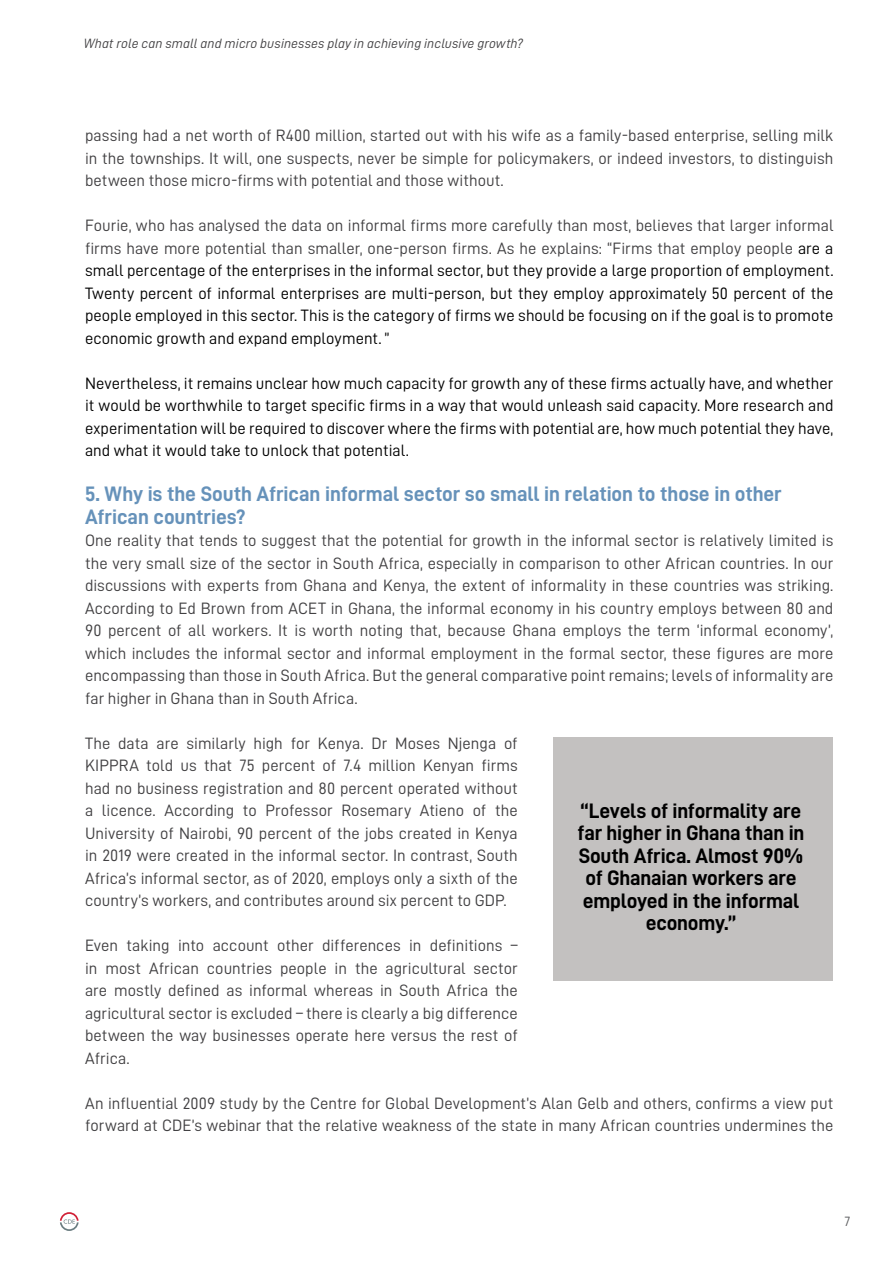
<style>
.page{position:relative;width:893px;height:1263px;background:#fff}
.page>*{position:absolute;margin:0;border:0;box-sizing:border-box;transform-origin:0 0}
.t1{font:21px/22.5px "D DIN Bold";letter-spacing:-.01em;color:#000;text-align:center}
.t2{font:21px/22.5px "D DIN Bold";letter-spacing:-.005em;color:#6692ba}
.t3{font:16.5px/22.5px "D DIN";letter-spacing:.005em;color:#414042;text-align:justify}
.t4{font:16.5px/22.5px "D DIN";color:#000;text-align:justify}
.t5{font:13.5px "D DIN Italic";letter-spacing:.01em;color:#414042}
.t6{font:13.5px "D DIN";color:#58595b}
.s1{color:#414042}
</style>
<div class="page">
<svg style="left:60px;top:1212px;width:19px;height:19px"></svg>
<div style="left:553px;top:737px;width:279px;height:244px;background:#c3c1c0"></div>
<p class="t5" style="left:84px;top:36px;width:441px">What role can small and micro businesses play in achieving inclusive growth?</p>
<p class="t3" style="left:85px;top:124px;width:750px">passing had a net worth of R400 million, started out with his wife as a family-based enterprise, selling milk in the townships. It will, one suspects, never be simple for policymakers, or indeed investors, to distinguish between those micro-firms with potential and those without.</p>
<p class="t4" style="left:85px;top:214px;width:750px"><span class="s1">Fourie, who has analysed the data on informal firms more carefully than most, believes that larger informal firms have more potential than smaller, one-person firms. As he explains: “Firms that employ people</span> are a small percentage of the enterprises in the informal sector, but they provide a large proportion of employment.<br>Twenty percent of informal enterprises are multi-person, but they employ approximately 50 percent of the people employed in this sector. This is the category of firms we should be focusing on if the goal is to promote economic growth and expand employment. ”</p>
<p class="t4" style="left:85px;top:372px;width:750px">Nevertheless, it remains unclear how much capacity for growth any of these firms actually have, and whether it would be worthwhile to target specific firms in a way that would unleash said capacity. More research and experimentation will be required to discover where the firms with potential are, how much potential they have, and what it would take to unlock that potential.</p>
<p class="t2" style="left:85px;top:482px;width:698px">5. Why is the South African informal sector so small in relation to those in other<br>African countries?</p>
<p class="t3" style="left:85px;top:529px;width:750px">One reality that tends to suggest that the potential for growth in the informal sector is relatively limited is the very small size of the sector in South Africa, especially in comparison to other African countries. In our discussions with experts from Ghana and Kenya, the extent of informality in these countries was striking.<br>According to Ed Brown from ACET in Ghana, the informal economy in his country employs between 80 and 90 percent of all workers. It is worth noting that, because Ghana employs the term ‘informal economy’, which includes the informal sector and informal employment in the formal sector, these figures are more encompassing than those in South Africa. But the general comparative point remains; levels of informality are far higher in Ghana than in South Africa.</p>
<p class="t3" style="left:85px;top:732px;width:434px">The data are similarly high for Kenya. Dr Moses Njenga of KIPPRA told us that 75 percent of 7.4 million Kenyan firms had no business registration and 80 percent operated without a licence. According to Professor Rosemary Atieno of the University of Nairobi, 90 percent of the jobs created in Kenya in 2019 were created in the informal sector. In contrast, South Africa’s informal sector, as of 2020, employs only a sixth of the country’s workers, and contributes around six percent to GDP.</p>
<p class="t3" style="left:85px;top:934px;width:434px">Even taking into account other differences in definitions – in most African countries people in the agricultural sector are mostly defined as informal whereas in South Africa the agricultural sector is excluded – there is clearly a big difference between the way businesses operate here versus the rest of Africa.</p>
<p class="t3" style="left:85px;top:1092px;width:750px">An influential 2009 study by the Centre for Global Development’s Alan Gelb and others, confirms a view put forward at CDE’s webinar that the relative weakness of the state in many African countries undermines the</p>
<p class="t1" style="left:577px;top:799px;width:228px">“Levels of informality are far higher in Ghana than in<br>South Africa. Almost 90% of Ghanaian workers are employed in the informal economy.”</p>
<p class="t6" style="left:845px;top:1214px;width:7px">7</p>
</div>
